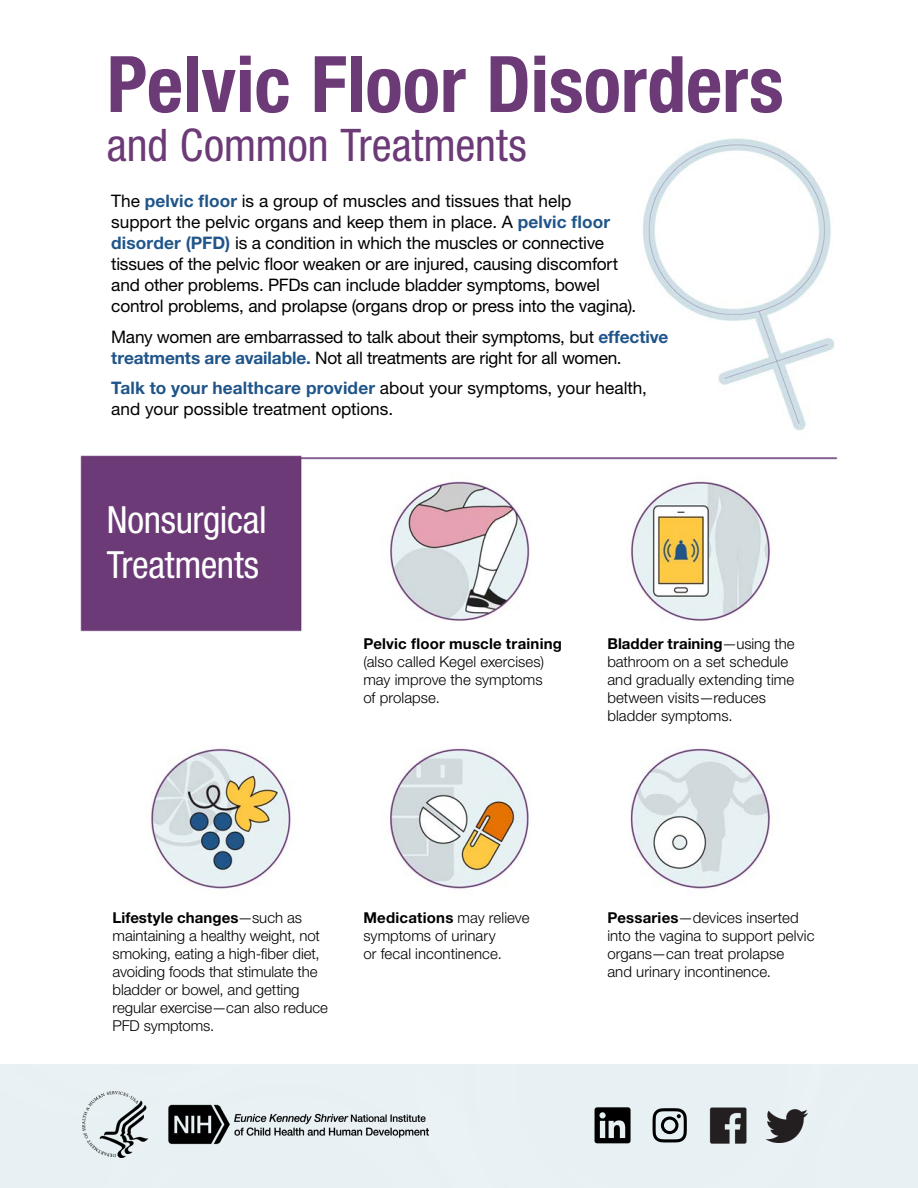
<style>
.page{position:relative;width:918px;height:1188px;background:#fff}
.page>*{position:absolute;margin:0;border:0;box-sizing:border-box;transform-origin:0 0}
.t1{font:700 condensed 78px "Helvetica Neue LT Std";color:#6c3a77}
.t2{font:condensed 45px "Helvetica Neue LT Std";color:#6c3a77}
.t3{font:condensed 37.5px/45px "Helvetica Neue LT Std";letter-spacing:-.01em;color:#fff}
.t4{font:17.25px/21px "Helvetica Neue LT Std";letter-spacing:-.01em;color:#000}
.t5{font:300 15px/18px "Helvetica Neue LT Std";color:#000}
.s1{font-weight:700;color:#20558a}
.s2{font-weight:700}
</style>
<div class="page">
<img style="left:0;top:455px;width:918px;height:733px">
<img style="left:643px;top:138px;width:191px;height:293px">
<img style="left:348px;top:473px;width:233px;height:158px">
<img style="left:594px;top:473px;width:226px;height:158px">
<img style="left:111px;top:736px;width:203px;height:165px">
<img style="left:348px;top:739px;width:215px;height:162px">
<img style="left:563px;top:739px;width:293px;height:162px">
<svg style="left:595px;top:1107px;width:36px;height:36px"></svg>
<svg style="left:653px;top:1108px;width:34px;height:34px"></svg>
<img style="left:707px;top:1104px;width:42px;height:42px">
<img style="left:762px;top:1107px;width:49px;height:36px">
<img style="left:164px;top:1092px;width:265px;height:66px">
<img style="left:82px;top:1092px;width:78px;height:66px">
<h1 class="t1" style="left:107px;top:37px;width:678px">Pelvic Floor Disorders</h1>
<h1 class="t2" style="left:107px;top:119px;width:422px">and Common Treatments</h1>
<p class="t4" style="left:111px;top:191px;width:527px">The <span class="s1">pelvic floor</span> is a group of muscles and tissues that help<br>support the pelvic organs and keep them in place. A <span class="s1">pelvic floor disorder (PFD)</span> is a condition in which the muscles or connective tissues of the pelvic floor weaken or are injured, causing discomfort and other problems. PFDs can include bladder symptoms, bowel control problems, and prolapse (organs drop or press into the vagina).</p>
<p class="t4" style="left:111px;top:326px;width:559px">Many women are embarrassed to talk about their symptoms, but <span class="s1">effective treatments are available.</span> Not all treatments are right for all women.</p>
<p class="t4" style="left:111px;top:377px;width:537px"><span class="s1">Talk to your healthcare provider</span> about your symptoms, your health, and your possible treatment options.</p>
<h2 class="t3" style="left:107px;top:497px;width:161px">Nonsurgical<br>Treatments</h2>
<p class="t5" style="left:363px;top:634px;width:200px"><span class="s2">Pelvic floor muscle training </span>(also called Kegel exercises) may improve the symptoms<br>of prolapse.</p>
<p class="t5" style="left:607px;top:634px;width:189px"><span class="s2">Bladder training</span>—using the bathroom on a set schedule and gradually extending time between visits—reduces bladder symptoms.</p>
<p class="t5" style="left:113px;top:908px;width:217px"><span class="s2">Lifestyle changes</span>—such as maintaining a healthy weight, not smoking, eating a high-fiber diet, avoiding foods that stimulate the bladder or bowel, and getting regular exercise—can also reduce<br>PFD symptoms.</p>
<p class="t5" style="left:363px;top:908px;width:168px"><span class="s2">Medications</span> may relieve symptoms of urinary<br>or fecal incontinence.</p>
<p class="t5" style="left:607px;top:908px;width:209px"><span class="s2">Pessaries</span>—devices inserted into the vagina to support pelvic organs—can treat prolapse<br>and urinary incontinence.</p>
</div>
